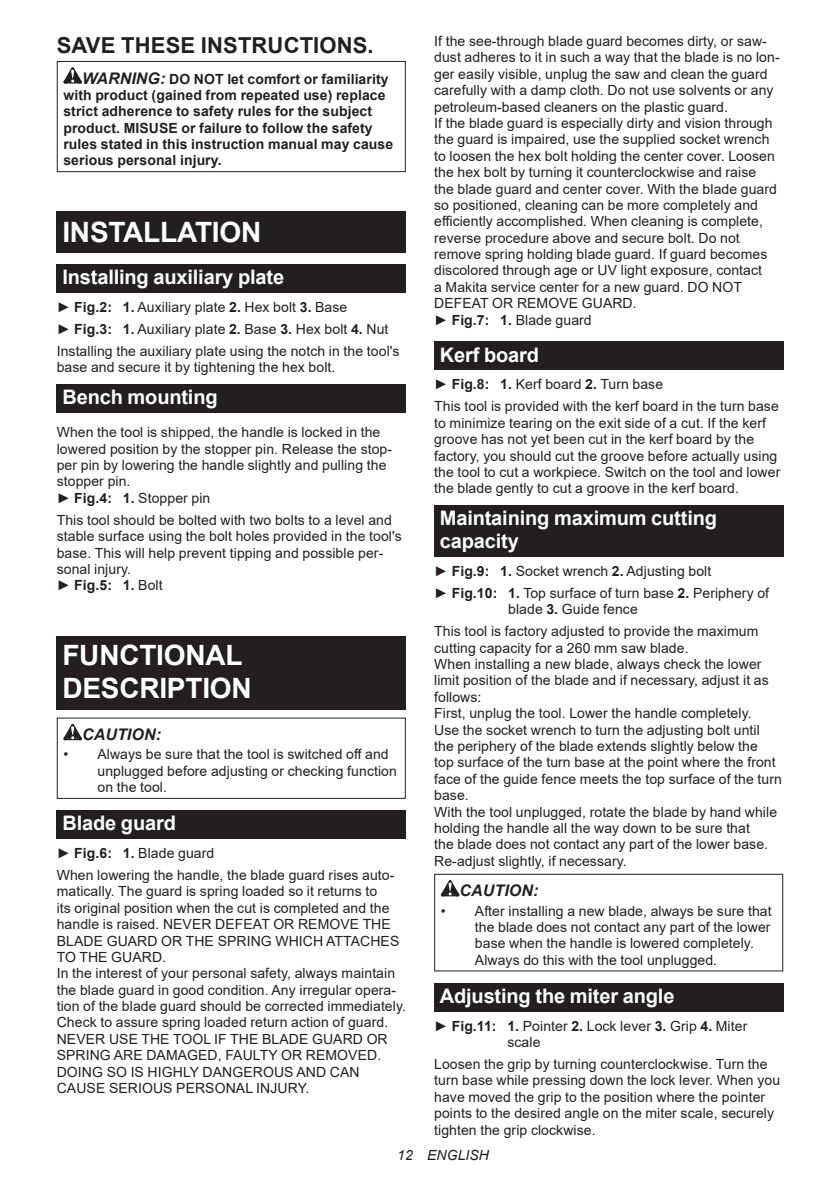
<style>
.page{position:relative;width:840px;height:1191px;background:#fff}
.page>*{position:absolute;margin:0;border:0;box-sizing:border-box;transform-origin:0 0}
.t1{font:700 28px/32.8px "Arial";letter-spacing:-.01em;color:#fff}
.t2{font:700 22px "Arial";letter-spacing:.005em;color:#231f20}
.t3{font:700 20px/23.4px "Arial";letter-spacing:-.01em;color:#fff}
.t4{font:italic 700 16px "Arial";letter-spacing:.005em;color:#231f20}
.t5{font:14px/16.4px "Arial";letter-spacing:.005em;color:#231f20}
.t6{font:700 14px/16.4px "Arial";letter-spacing:.005em;color:#231f20}
.t7{font:italic 14px "Arial";letter-spacing:.005em;color:#231f20}
.s1{font-style:italic;font-size:16px}
.s2{font-weight:700}
</style>
<div class="page">
<svg style="left:63px;top:67px;width:19px;height:17px"></svg>
<div style="left:57px;top:61px;width:348px;height:111px;border:1px solid #231f20"></div>
<div style="left:57px;top:212px;width:348px;height:41px;background:#231f20"></div>
<div style="left:57px;top:264px;width:348px;height:29px;background:#231f20"></div>
<div style="left:57px;top:384px;width:348px;height:28px;background:#231f20"></div>
<div style="left:57px;top:636px;width:348px;height:73px;background:#231f20"></div>
<svg style="left:63px;top:724px;width:19px;height:16px"></svg>
<div style="left:57px;top:717px;width:348px;height:82px;border:1px solid #231f20"></div>
<div style="left:57px;top:810px;width:348px;height:28px;background:#231f20"></div>
<div style="left:434px;top:341px;width:348px;height:29px;background:#231f20"></div>
<div style="left:434px;top:504px;width:348px;height:52px;background:#231f20"></div>
<svg style="left:440px;top:880px;width:19px;height:16px"></svg>
<div style="left:434px;top:873px;width:348px;height:98px;border:1px solid #231f20"></div>
<div style="left:434px;top:982px;width:348px;height:29px;background:#231f20"></div>
<h2 class="t2" style="left:57px;top:30px;width:318px">SAVE THESE INSTRUCTIONS.</h2>
<p class="t6" style="left:63px;top:71px;width:331px;text-indent:19px"><span class="s1">WARNING:</span> DO NOT let comfort or familiarity with product (gained from repeated use) replace strict adherence to safety rules for the subject product. MISUSE or failure to follow the safety rules stated in this instruction manual may cause serious personal injury.</p>
<h1 class="t1" style="left:62px;top:216px;width:200px">INSTALLATION</h1>
<h3 class="t3" style="left:62px;top:266px;width:223px">Installing auxiliary plate</h3>
<p class="t5" style="left:57px;top:296px;width:344px;line-height:22px">► <span class="s2">Fig.2: 1.</span> Auxiliary plate <span class="s2">2.</span> Hex bolt <span class="s2">3.</span> Base<br>► <span class="s2">Fig.3: 1.</span> Auxiliary plate <span class="s2">2.</span> Base <span class="s2">3.</span> Hex bolt <span class="s2">4.</span> Nut<br>Installing the auxiliary plate using the notch in the tool's</p>
<p class="t5" style="left:57px;top:359px;width:280px">base and secure it by tightening the hex bolt.</p>
<h3 class="t3" style="left:62px;top:385px;width:157px">Bench mounting</h3>
<p class="t5" style="left:57px;top:424px;width:337px">When the tool is shipped, the handle is locked in the lowered position by the stopper pin. Release the stop&shy;per pin by lowering the handle slightly and pulling the stopper pin.<br>► <span class="s2">Fig.4: 1.</span> Stopper pin</p>
<p class="t5" style="left:57px;top:511px;width:346px">This tool should be bolted with two bolts to a level and stable surface using the bolt holes provided in the tool's base. This will help prevent tipping and possible per&shy;sonal injury.<br>► <span class="s2">Fig.5: 1.</span> Bolt</p>
<h1 class="t1" style="left:62px;top:639px;width:191px">FUNCTIONAL<br>DESCRIPTION</h1>
<p class="t4" style="left:82px;top:724px;width:80px">CAUTION:</p>
<p class="t5" style="left:97px;top:746px;width:301px;text-indent:-34px">• Always be sure that the tool is switched off and unplugged before adjusting or checking function on the tool.</p>
<h3 class="t3" style="left:62px;top:811px;width:115px">Blade guard</h3>
<p class="t5" style="left:57px;top:842px;width:339px;line-height:22px">► <span class="s2">Fig.6: 1.</span> Blade guard<br>When lowering the handle, the blade guard rises auto-</p>
<p class="t5" style="left:57px;top:883px;width:350px">matically. The guard is spring loaded so it returns to<br>its original position when the cut is completed and the handle is raised. NEVER DEFEAT OR REMOVE THE BLADE GUARD OR THE SPRING WHICH ATTACHES TO THE GUARD.<br>In the interest of your personal safety, always maintain the blade guard in good condition. Any irregular opera&shy;tion of the blade guard should be corrected immediately.<br>Check to assure spring loaded return action of guard.<br>NEVER USE THE TOOL IF THE BLADE GUARD OR SPRING ARE DAMAGED, FAULTY OR REMOVED.<br>DOING SO IS HIGHLY DANGEROUS AND CAN CAUSE SERIOUS PERSONAL INJURY.</p>
<p class="t5" style="left:434px;top:33px;width:347px">If the see-through blade guard becomes dirty, or saw&shy;dust adheres to it in such a way that the blade is no lon&shy;ger easily visible, unplug the saw and clean the guard carefully with a damp cloth. Do not use solvents or any petroleum-based cleaners on the plastic guard.<br>If the blade guard is especially dirty and vision through the guard is impaired, use the supplied socket wrench to loosen the hex bolt holding the center cover. Loosen the hex bolt by turning it counterclockwise and raise<br>the blade guard and center cover. With the blade guard so positioned, cleaning can be more completely and efficiently accomplished. When cleaning is complete, reverse procedure above and secure bolt. Do not remove spring holding blade guard. If guard becomes discolored through age or UV light exposure, contact<br>a Makita service center for a new guard. DO NOT DEFEAT OR REMOVE GUARD.<br>► <span class="s2">Fig.7: 1.</span> Blade guard</p>
<h3 class="t3" style="left:439px;top:343px;width:101px">Kerf board</h3>
<p class="t5" style="left:434px;top:373px;width:346px;line-height:22px">► <span class="s2">Fig.8: 1.</span> Kerf board <span class="s2">2.</span> Turn base<br>This tool is provided with the kerf board in the turn base</p>
<p class="t5" style="left:434px;top:414px;width:347px">to minimize tearing on the exit side of a cut. If the kerf groove has not yet been cut in the kerf board by the factory, you should cut the groove before actually using the tool to cut a workpiece. Switch on the tool and lower the blade gently to cut a groove in the kerf board.</p>
<h3 class="t3" style="left:439px;top:506px;width:278px">Maintaining maximum cutting capacity</h3>
<p class="t5" style="left:434px;top:560px;width:336px;line-height:22px">► <span class="s2">Fig.9: 1.</span> Socket wrench <span class="s2">2.</span> Adjusting bolt<br>► <span class="s2">Fig.10: 1.</span> Top surface of turn base <span class="s2">2.</span> Periphery of</p>
<p class="t5" style="left:434px;top:598px;width:325px;line-height:22px;text-indent:74px">blade <span class="s2">3.</span> Guide fence<br>This tool is factory adjusted to provide the maximum</p>
<p class="t5" style="left:434px;top:639px;width:349px">cutting capacity for a 260 mm saw blade.<br>When installing a new blade, always check the lower limit position of the blade and if necessary, adjust it as follows:<br>First, unplug the tool. Lower the handle completely.<br>Use the socket wrench to turn the adjusting bolt until the periphery of the blade extends slightly below the<br>top surface of the turn base at the point where the front face of the guide fence meets the top surface of the turn base.<br>With the tool unplugged, rotate the blade by hand while holding the handle all the way down to be sure that<br>the blade does not contact any part of the lower base.<br>Re-adjust slightly, if necessary.</p>
<p class="t4" style="left:459px;top:880px;width:80px">CAUTION:</p>
<p class="t5" style="left:474px;top:902px;width:298px;text-indent:-34px">• After installing a new blade, always be sure that the blade does not contact any part of the lower base when the handle is lowered completely.<br>Always do this with the tool unplugged.</p>
<h3 class="t3" style="left:439px;top:984px;width:236px">Adjusting the miter angle</h3>
<p class="t5" style="left:507px;top:1017px;width:241px;text-indent:-73px">► <span class="s2">Fig.11: 1.</span> Pointer <span class="s2">2.</span> Lock lever <span class="s2">3.</span> Grip <span class="s2">4.</span> Miter scale</p>
<p class="t5" style="left:434px;top:1055px;width:347px">Loosen the grip by turning counterclockwise. Turn the turn base while pressing down the lock lever. When you have moved the grip to the position where the pointer points to the desired angle on the miter scale, securely tighten the grip clockwise.</p>
<p class="t7" style="left:397px;top:1146px;width:93px">12 ENGLISH</p>
</div>
